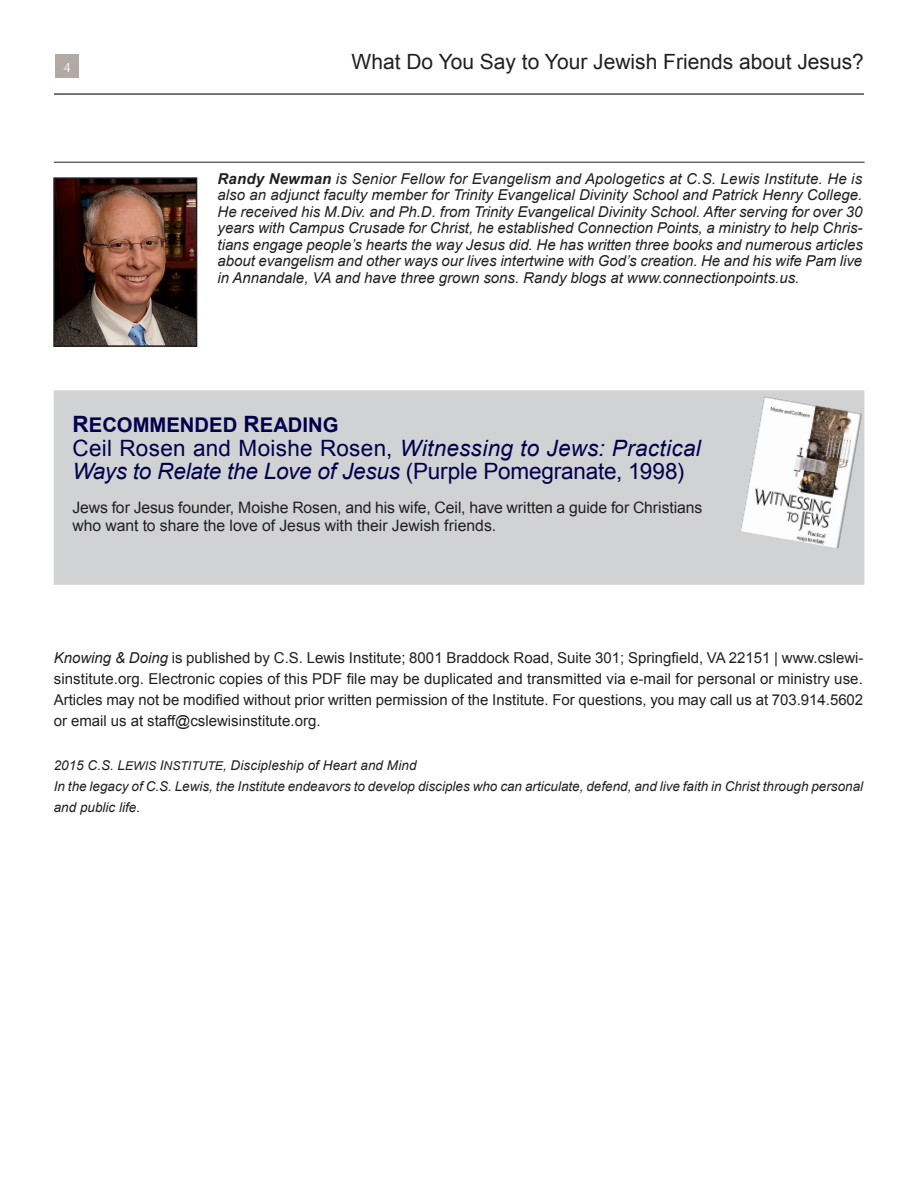
<style>
.page{position:relative;width:918px;height:1188px;background:#fff}
.page>*{position:absolute;margin:0;border:0;box-sizing:border-box;transform-origin:0 0}
.Recommended_reading{font:italic 22.5px/22.5px "Arial";color:#00004b}
.t1{font:21px "Arial";color:#231f20}
.t2{font:20.25px "Arial Bold MT SC900";color:#00004b}
.Recommended_reading-2{font:15.75px/17.2px "Arial";letter-spacing:-.005em;color:#231f20}
.Author_bio{font:italic 15px/16.5px "Arial";color:#231f20;text-align:justify}
.Author_bio-2{font:15px/21px "Arial";color:#231f20;text-align:justify}
.t3{font:italic 13.5px/21px "Arial";color:#231f20}
.t4{font:13.5px "Optima";color:#fff}
.s1{font-weight:700}
.s2{font-size:22.5px}
.s3{font-style:normal}
.s4{font-style:italic}
.s5{font-family:"Arial Italic MT SC900";font-style:normal}
.s6{font-family:"Arial Italic MT SC900";font-style:normal;font-size:12.15px}
</style>
<div class="page">
<div style="left:55px;top:54px;width:24px;height:24px;background:#b2a8a4"></div>
<hr style="left:54px;top:94px;width:810px;height:1px;background:#776762">
<img style="left:56px;top:180px;width:138px;height:164px">
<div style="left:53px;top:177px;width:144px;height:170px;border:2px solid #231f20"></div>
<hr style="left:54px;top:162px;width:811px;height:1px;background:#231f20">
<div style="left:54px;top:390px;width:810px;height:195px;background:#d1d2d4"></div>
<img style="left:740px;top:396px;width:122px;height:152px">
<p class="t4" style="left:63px;top:60px;width:9px">4</p>
<h2 class="t1" style="left:352px;top:48px;width:514px">What Do You Say to Your Jewish Friends about Jesus?</h2>
<p class="Author_bio" style="left:218px;top:170px;width:647px"><span class="s1">Randy Newman</span> is Senior Fellow for Evangelism and Apologetics at C.S. Lewis Institute. He is also an adjunct faculty member for Trinity Evangelical Divinity School and Patrick Henry College.<br>He received his M.Div. and Ph.D. from Trinity Evangelical Divinity School. After serving for over 30 years with Campus Crusade for Christ, he established Connection Points, a ministry to help Chris&shy;tians engage people’s hearts the way Jesus did. He has written three books and numerous articles about evangelism and other ways our lives intertwine with God’s creation. He and his wife Pam live in Annandale, VA and have three grown sons. Randy blogs at www.connectionpoints.us.</p>
<p class="t2" style="left:73px;top:412px;width:268px"><span class="s2">R</span>ECOMMENDED <span class="s2">R</span>EADING</p>
<p class="Recommended_reading" style="left:72px;top:437px;width:630px"><span class="s3">Ceil Rosen and Moishe Rosen,</span> Witnessing to Jews: Practical<br>Ways to Relate the Love of Jesus <span class="s3">(Purple Pomegranate, 1998)</span></p>
<p class="Recommended_reading-2" style="left:72px;top:499px;width:631px">Jews for Jesus founder, Moishe Rosen, and his wife, Ceil, have written a guide for Christians who want to share the love of Jesus with their Jewish friends.</p>
<p class="Author_bio-2" style="left:54px;top:648px;width:811px"><span class="s4">Knowing &amp; Doing</span> is published by C.S. Lewis Institute; 8001 Braddock Road, Suite 301; Springfield, VA 22151 | www.cslewi&shy;sinstitute.org. Electronic copies of this PDF file may be duplicated and transmitted via e-mail for personal or ministry use.<br>Articles may not be modified without prior written permission of the Institute. For questions, you may call us at 703.914.5602 or email us at staff@cslewisinstitute.org.</p>
<p class="t3" style="left:54px;top:755px;width:364px">2015 <span class="s5">C.S. L</span><span class="s6">EWIS</span> <span class="s5">I</span><span class="s6">NSTITUTE</span><span class="s5">,</span> Discipleship of Heart and Mind</p>
<p class="t3" style="left:54px;top:776px;width:811px">In the legacy of C.S. Lewis, the Institute endeavors to develop disciples who can articulate, defend, and live faith in Christ through personal and public life.</p>
</div>
